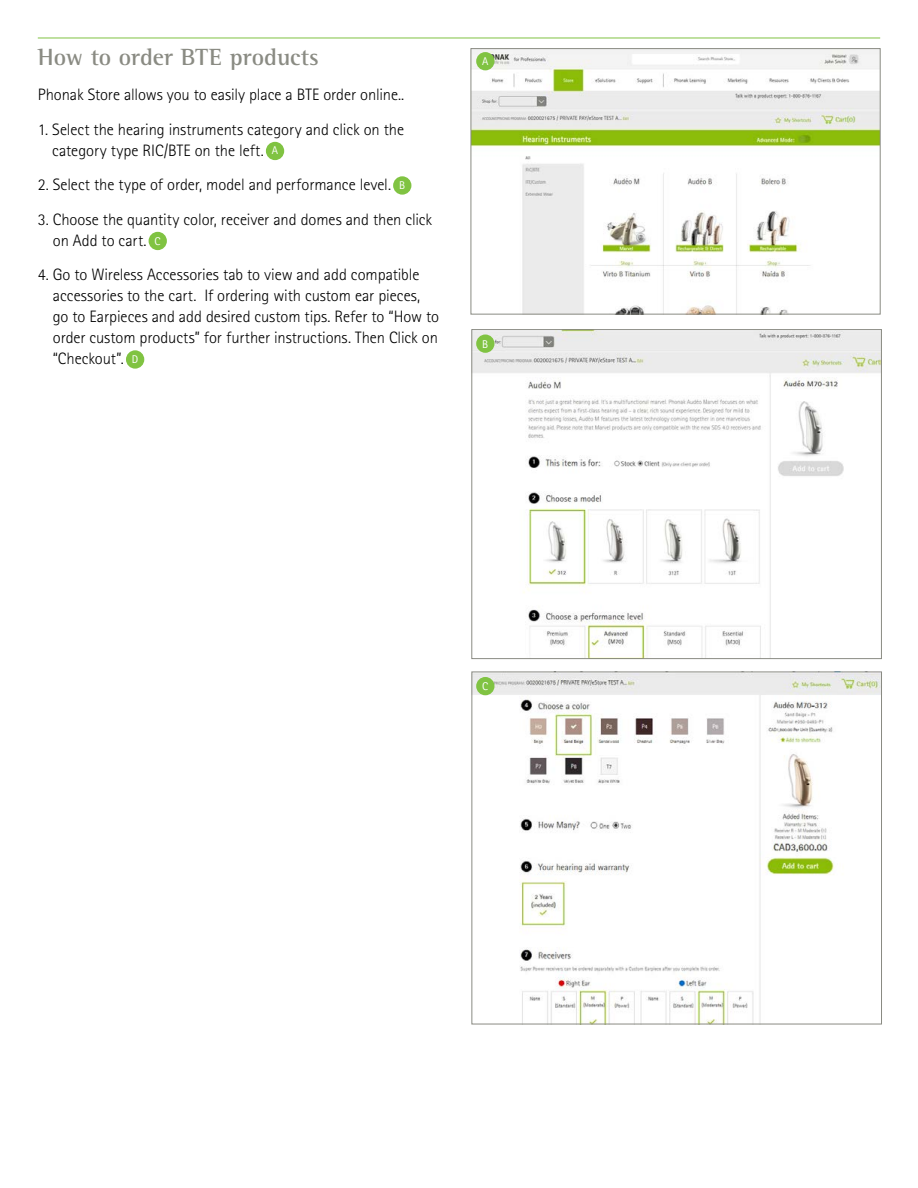
<style>
.page{position:relative;width:918px;height:1188px;background:#fff}
.page>*{position:absolute;margin:0;border:0;box-sizing:border-box;transform-origin:0 0}
.t1{font:700 24px "Rotis Semi Serif Pro";color:#8a8b83}
.t2{font:300 16.5px/21px "Rotis Sans Serif Pro";letter-spacing:-.005em;color:#000}
.t3{font:11.25px "Rotis Sansfor Phonak";color:#fff}
.s1{font-family:"Rotis Sansfor Phonak";font-weight:400;font-size:11.25px;color:#fff}
</style>
<div class="page">
<div style="left:266px;top:142px;width:18px;height:18px;background:#80c342;border-radius:50%"></div>
<div style="left:393px;top:176px;width:18px;height:19px;background:#80c342;border-radius:50%"></div>
<div style="left:149px;top:232px;width:18px;height:18px;background:#80c342;border-radius:50%"></div>
<div style="left:126px;top:350px;width:18px;height:19px;background:#80c342;border-radius:50%"></div>
<hr style="left:38px;top:38px;width:842px;height:1px;background:#80c342">
<img style="left:473px;top:50px;width:405px;height:262px">
<div style="left:471px;top:48px;width:409px;height:266px;border:1px solid #8a8b83"></div>
<img style="left:474px;top:331px;width:406px;height:326px">
<div style="left:472px;top:329px;width:410px;height:330px;border:1px solid #8a8b83"></div>
<img style="left:474px;top:674px;width:406px;height:348px">
<div style="left:476px;top:677px;width:19px;height:18px;background:#80c342;border-radius:50%"></div>
<div style="left:476px;top:335px;width:19px;height:18px;background:#80c342;border-radius:50%"></div>
<div style="left:476px;top:52px;width:19px;height:18px;background:#80c342;border-radius:50%"></div>
<h1 class="t1" style="left:38px;top:42px;width:283px">How to order BTE products</h1>
<p class="t2" style="left:38px;top:84px;width:368px">Phonak Store allows you to easily place a BTE order online..</p>
<p class="t2" style="left:52px;top:119px;width:353px;text-indent:-14px">1. Select the hearing instruments category and click on the category type RIC/BTE on the left. <span class="s1">A</span></p>
<p class="t2" style="left:38px;top:174px;width:369px">2. Select the type of order, model and performance level. <span class="s1">B</span></p>
<p class="t2" style="left:53px;top:209px;width:381px;text-indent:-15px">3. Choose the quantity color, receiver and domes and then click on Add to cart. <span class="s1">C</span></p>
<p class="t2" style="left:53px;top:264px;width:388px;text-indent:-15px">4. Go to Wireless Accessories tab to view and add compatible accessories to the cart. If ordering with custom ear pieces, go to Earpieces and add desired custom tips. Refer to “How to order custom products” for further instructions. Then Click on “Checkout”. <span class="s1">D</span></p>
<p class="t3" style="left:482px;top:54px;width:8px">A</p>
<p class="t3" style="left:482px;top:337px;width:8px">B</p>
<p class="t3" style="left:482px;top:680px;width:8px">C</p>
</div>
